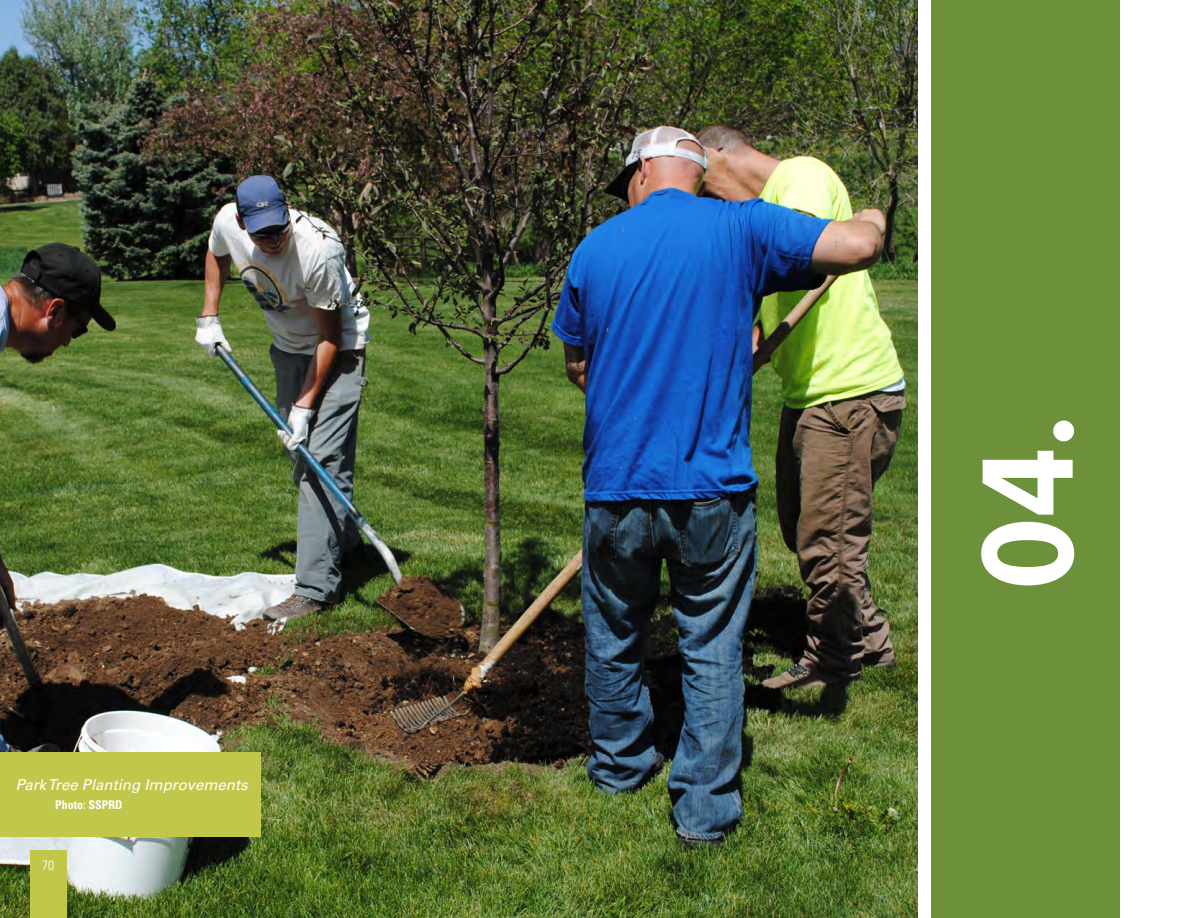
<style>
.page{position:relative;width:1188px;height:918px;background:#fff}
.page>*{position:absolute;margin:0;border:0;box-sizing:border-box;transform-origin:0 0}
.t1{font:700 135px "Proxima Nova Cond";color:#fff}
.t2{font:italic 15px "Univers";color:#fff}
.t3{font:300 condensed 13.5px "Univers";color:#fff}
.t4{font:700 condensed 12px "Univers";color:#fff}
</style>
<div class="page">
<img style="left:0;top:0;width:918px;height:918px">
<div style="left:932px;top:0;width:188px;height:918px;background:#6d913b"></div>
<div style="left:0;top:752px;width:261px;height:85px;background:#c1c74b"></div>
<div style="left:30px;top:850px;width:36px;height:68px;background:#c1c74b"></div>
<p class="t2" style="left:16px;top:776px;width:233px">Park Tree Planting Improvements</p>
<p class="t4" style="left:55px;top:797px;width:69px">Photo: SSPRD</p>
<p class="t2" style="left:55px;top:776px;width:78px">Image Ti le</p>
<p class="t4" style="left:83px;top:797px;width:39px">grapher</p>
<p class="t3" style="left:42px;top:858px;width:13px">70</p>
<p class="t1" style="left:947px;top:590px;width:177px;rotate:-90deg">04.</p>
<h1 class="t1" style="left:947px;top:517px;width:53px;rotate:-90deg">1</h1>
</div>
